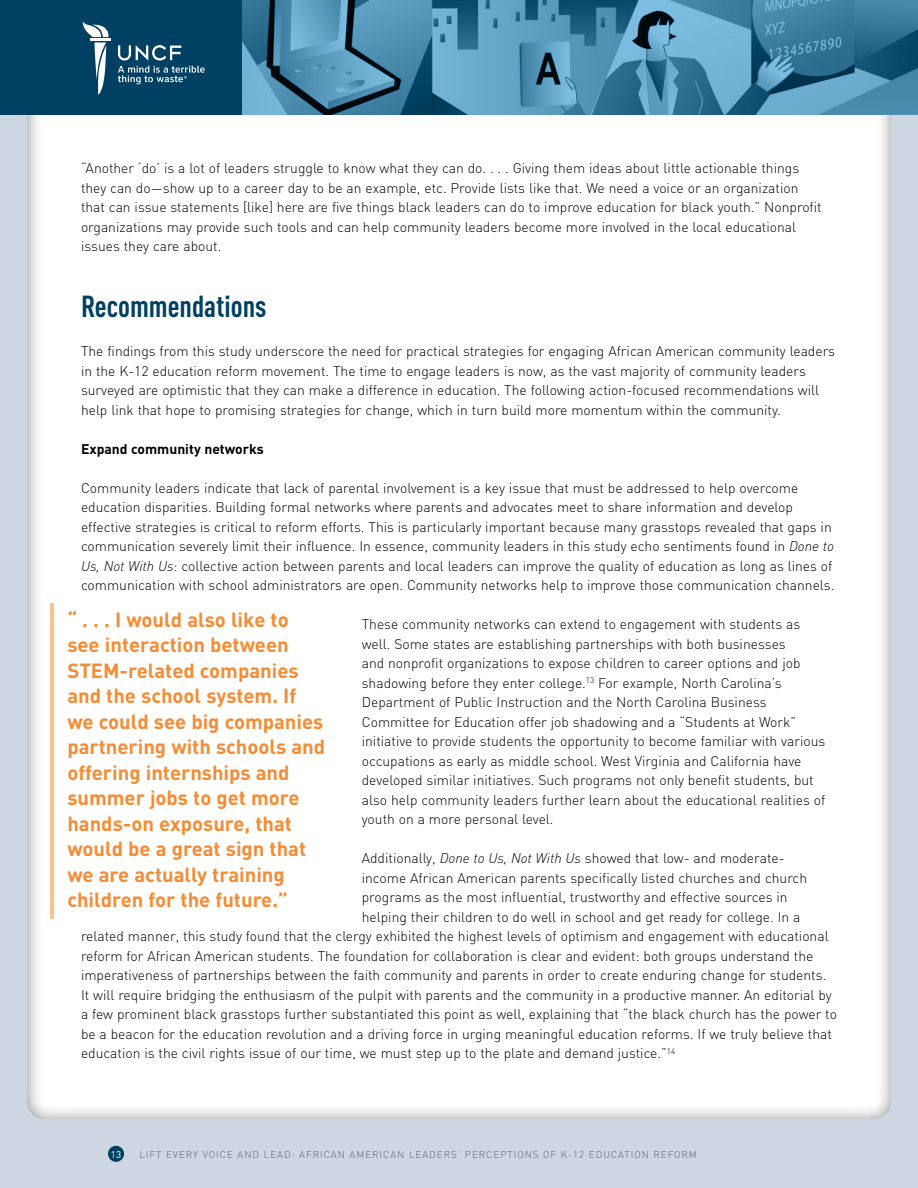
<style>
.page{position:relative;width:918px;height:1188px;background:#ced7e1}
.page>*{position:absolute;margin:0;border:0;box-sizing:border-box;transform-origin:0 0}
.t1{font:700 30px "DIN Cond";color:#004062}
.t2{font:700 20.25px/25.5px "DIN";color:#f68b33}
.t3{font:300 13.8px/19.5px "DIN";color:#000}
.t4{font:700 13.8px "DIN";color:#000}
.t5{font:300 9.75px "DIN";letter-spacing:.1em;color:#5c626c}
.t6{font:9.75px "DIN";color:#fff}
.s1{font-style:italic}
</style>
<div class="page">
<div style="left:26px;top:39px;width:866px;height:1080px;background:#000;opacity:.5"></div>
<hr style="left:50px;top:604px;width:3px;height:315px;background:#fcc290">
<div style="left:108px;top:1146px;width:16px;height:16px;background:#004062;border-radius:50%"></div>
<div style="left:0;top:0;width:918px;height:114px;background:#004062"></div>
<hr style="left:90px;top:39px;width:21px;height:2px;background:#fff">
<svg style="left:83px;top:22px;width:26px;height:73px"></svg>
<svg style="left:118px;top:45px;width:87px;height:39px"></svg>
<img style="left:242px;top:0;width:676px;height:114px">
<p class="t3" style="left:81px;top:158px;width:742px">“Another ‘do’ is a lot of leaders struggle to know what they can do. . . . Giving them ideas about little actionable things they can do—show up to a career day to be an example, etc. Provide lists like that. We need a voice or an organization that can issue statements [like] here are five things black leaders can do to improve education for black youth.” Nonprofit organizations may provide such tools and can help community leaders become more involved in the local educational issues they care about.</p>
<h1 class="t1" style="left:81px;top:288px;width:187px">Recommendations</h1>
<p class="t3" style="left:81px;top:341px;width:756px">The findings from this study underscore the need for practical strategies for engaging African American community leaders in the K-12 education reform movement. The time to engage leaders is now, as the vast majority of community leaders surveyed are optimistic that they can make a difference in education. The following action-focused recommendations will help link that hope to promising strategies for change, which in turn build more momentum within the community.</p>
<p class="t4" style="left:81px;top:440px;width:184px">Expand community networks</p>
<p class="t3" style="left:81px;top:478px;width:755px">Community leaders indicate that lack of parental involvement is a key issue that must be addressed to help overcome education disparities. Building formal networks where parents and advocates meet to share information and develop effective strategies is critical to reform efforts. This is particularly important because many grasstops revealed that gaps in communication severely limit their influence. In essence, community leaders in this study echo sentiments found in <span class="s1">Done to Us, Not With Us</span>: collective action between parents and local leaders can improve the quality of education as long as lines of communication with school administrators are open. Community networks help to improve those communication channels.</p>
<p class="t3" style="left:362px;top:614px;width:465px">These community networks can extend to engagement with students as well. Some states are establishing partnerships with both businesses<br>and nonprofit organizations to expose children to career options and job shadowing before they enter college.<sup>13</sup> For example, North Carolina’s Department of Public Instruction and the North Carolina Business Committee for Education offer job shadowing and a “Students at Work” initiative to provide students the opportunity to become familiar with various occupations as early as middle school. West Virginia and California have developed similar initiatives. Such programs not only benefit students, but also help community leaders further learn about the educational realities of youth on a more personal level.</p>
<p class="t3" style="left:362px;top:848px;width:424px">Additionally, <span class="s1">Done to Us, Not With Us</span> showed that low- and moderate-</p>
<p class="t3" style="left:362px;top:868px;width:447px">income African American parents specifically listed churches and church</p>
<p class="t3" style="left:362px;top:887px;width:427px">programs as the most influential, trustworthy and effective sources in</p>
<p class="t3" style="left:362px;top:906px;width:440px">helping their children to do well in school and get ready for college. In a</p>
<p class="t3" style="left:81px;top:926px;width:749px">related manner, this study found that the clergy exhibited the highest levels of optimism and engagement with educational</p>
<p class="t3" style="left:81px;top:945px;width:734px">reform for African American students. The foundation for collaboration is clear and evident: both groups understand the</p>
<p class="t3" style="left:81px;top:965px;width:747px">imperativeness of partnerships between the faith community and parents in order to create enduring change for students.</p>
<p class="t3" style="left:81px;top:984px;width:752px">It will require bridging the enthusiasm of the pulpit with parents and the community in a productive manner. An editorial by</p>
<p class="t3" style="left:81px;top:1004px;width:758px">a few prominent black grasstops further substantiated this point as well, explaining that “the black church has the power to</p>
<p class="t3" style="left:81px;top:1023px;width:752px">be a beacon for the education revolution and a driving force in urging meaningful education reforms. If we truly believe that</p>
<p class="t3" style="left:81px;top:1043px;width:596px">education is the civil rights issue of our time, we must step up to the plate and demand justice.”<sup>14</sup></p>
<p class="t2" style="left:67px;top:606px;width:259px">“ . . . I would also like to see interaction between<br>STEM-related companies and the school system. If we could see big companies partnering with schools and offering internships and summer jobs to get more hands-on exposure, that would be a great sign that we are actually training children for the future.”</p>
<p class="t6" style="left:111px;top:1148px;width:12px">13</p>
<p class="t5" style="left:139px;top:1148px;width:559px">LIFT EVERY VOICE AND LEAD: AFRICAN AMERICAN LEADERS’ PERCEPTIONS OF K-12 EDUCATION REFORM</p>
</div>
